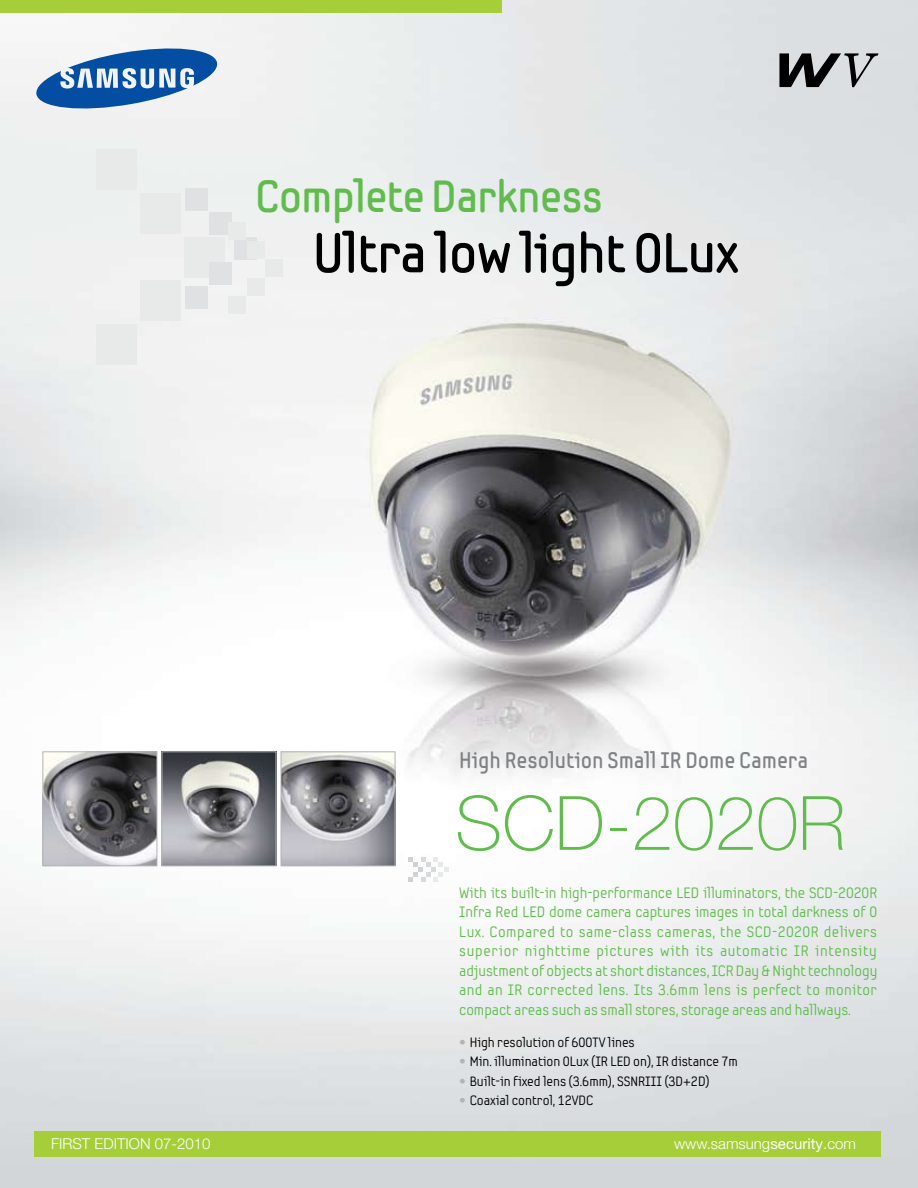
<style>
.page{position:relative;width:918px;height:1188px;background:#fff}
.page>*{position:absolute;margin:0;border:0;box-sizing:border-box;transform-origin:0 0}
.t1{font:100 75px "Helvetica Neue";color:#61bc4d}
.t2{font:700 55.5px "Samsung Imagination";letter-spacing:-.02em;color:#000}
.t3{font:700 45px "Samsung Imagination";letter-spacing:-.02em;color:#61bc4d}
.t4{font:700 22.5px "Samsung Imagination";color:#808285}
.t5{font:15px/19.5px "Samsung Imagination";color:#61bc4d;text-align:justify}
.t6{font:300 15px "Helvetica Neue";color:#fff}
.t7{font:13.5px "Samsung Imagination";color:#000}
.s1{font-family:"Helvetica Neue";font-weight:300;color:#b2b4b6}
.s2{font-weight:400}
</style>
<div class="page">
<img style="left:0;top:0;width:918px;height:1188px">
<svg style="left:408px;top:857px;width:40px;height:25px"></svg>
<div style="left:96px;top:149px;width:41px;height:41px;background:#e8e9e9"></div>
<div style="left:140px;top:193px;width:41px;height:41px;background:#e8e9e9"></div>
<div style="left:184px;top:237px;width:40px;height:40px;background:#e8e9e9"></div>
<div style="left:140px;top:281px;width:41px;height:40px;background:#e8e9e9"></div>
<div style="left:96px;top:324px;width:41px;height:41px;background:#e8e9e9"></div>
<div style="left:185px;top:188px;width:23px;height:23px;background:#e0e1e2"></div>
<div style="left:209px;top:212px;width:23px;height:23px;background:#e0e1e2"></div>
<div style="left:234px;top:237px;width:23px;height:23px;background:#e0e1e2"></div>
<div style="left:209px;top:262px;width:23px;height:23px;background:#e0e1e2"></div>
<div style="left:185px;top:287px;width:23px;height:22px;background:#e0e1e2"></div>
<div style="left:229px;top:223px;width:17px;height:17px;background:#e8e9e9"></div>
<div style="left:247px;top:241px;width:17px;height:17px;background:#e8e9e9"></div>
<div style="left:266px;top:260px;width:17px;height:17px;background:#e8e9e9"></div>
<div style="left:247px;top:278px;width:17px;height:18px;background:#e8e9e9"></div>
<div style="left:229px;top:297px;width:17px;height:17px;background:#e8e9e9"></div>
<div style="left:34px;top:1131px;width:846px;height:26px;background:#a6ce39"></div>
<div style="left:0;top:0;width:502px;height:13px;background:#a6ce39"></div>
<img style="left:45px;top:753px;width:110px;height:111px">
<div style="left:43px;top:751px;width:114px;height:115px;border:1px solid #b2b4b6"></div>
<img style="left:164px;top:753px;width:110px;height:111px">
<div style="left:162px;top:751px;width:114px;height:115px;border:1px solid #b2b4b6"></div>
<img style="left:283px;top:753px;width:110px;height:111px">
<div style="left:281px;top:751px;width:114px;height:115px;border:1px solid #b2b4b6"></div>
<svg style="left:35px;top:44px;width:183px;height:69px"></svg>
<svg style="left:779px;top:53px;width:99px;height:34px;background:#7e8082"></svg>
<h3 class="t3" style="left:255px;top:169px;width:350px">Complete Darkness</h3>
<h2 class="t2" style="left:313px;top:219px;width:428px">Ultra low light 0Lux</h2>
<h3 class="t4" style="left:459px;top:746px;width:350px">High Resolution Small IR Dome Camera</h3>
<h1 class="t1" style="left:455px;top:780px;width:392px">SCD-2020R</h1>
<p class="t5" style="left:459px;top:883px;width:420px">With its built-in high-performance LED illuminators, the SCD-2020R Infra Red LED dome camera captures images in total darkness of 0<br>Lux. Compared to same-class cameras, the SCD-2020R delivers superior nighttime pictures with its automatic IR intensity adjustment of objects at short distances, ICR Day &amp; Night technology and an IR corrected lens. Its 3.6mm lens is perfect to monitor compact areas such as small stores, storage areas and hallways.</p>
<p class="t7" style="left:459px;top:1034px;width:177px"><span class="s1">•</span> High resolution of 600TV lines</p>
<p class="t7" style="left:459px;top:1054px;width:280px"><span class="s1">•</span> Min. illumination 0Lux (IR LED on), IR distance 7m</p>
<p class="t7" style="left:459px;top:1073px;width:252px"><span class="s1">•</span> Built-in fixed lens (3.6mm), SSNRIII (3D+2D)</p>
<p class="t7" style="left:459px;top:1093px;width:136px"><span class="s1">•</span> Coaxial control, 12VDC</p>
<p class="t6" style="left:51px;top:1134px;width:161px">FIRST EDITION 07-2010</p>
<p class="t6" style="left:674px;top:1134px;width:183px">www.samsung<span class="s2">security</span>.com</p>
</div>
